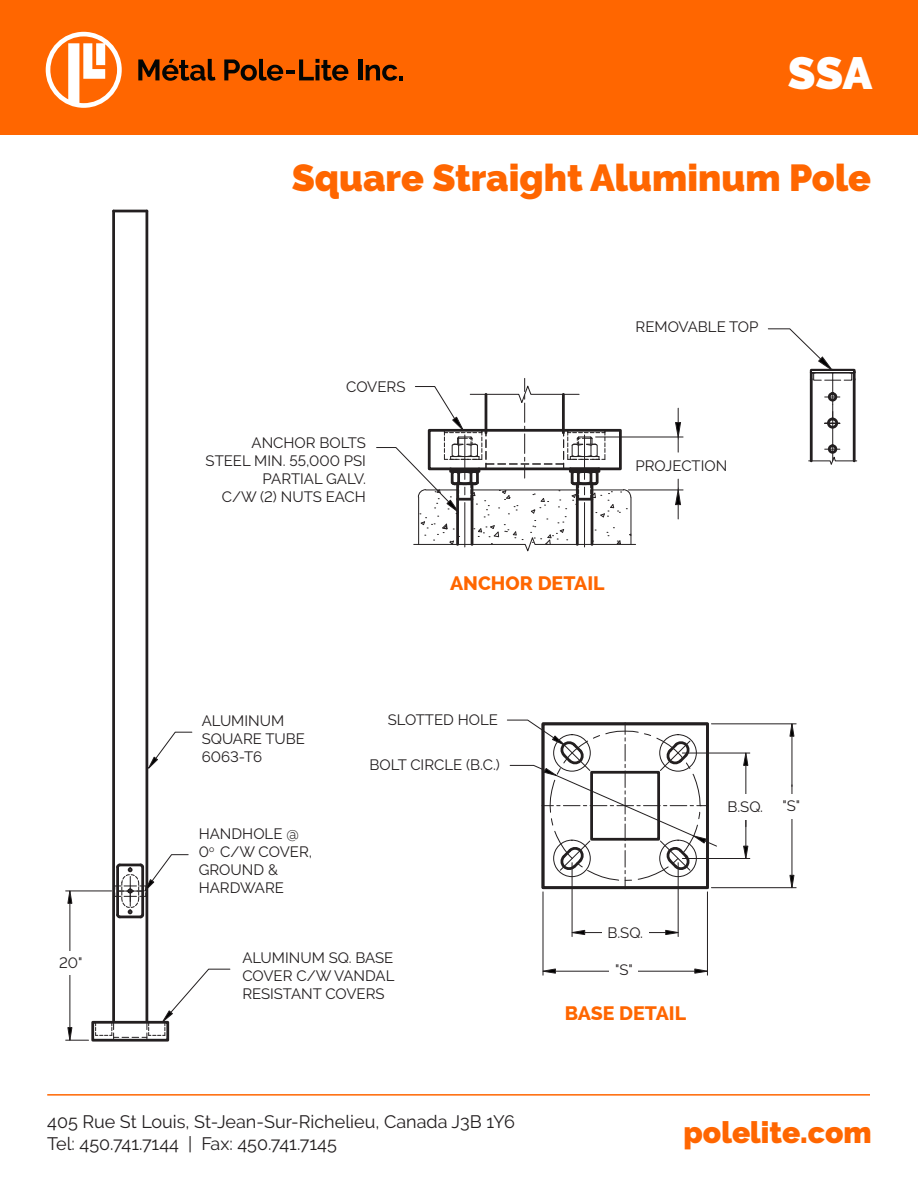
<style>
.page{position:relative;width:918px;height:1188px;background:#fff}
.page>*{position:absolute;margin:0;border:0;box-sizing:border-box;transform-origin:0 0}
.t1{font:900 45px "Raleway";color:#fff}
.t2{font:900 37.5px "Raleway";color:#f60}
.t3{font:900 30px "Raleway";color:#f60}
.t4{font:800 19.5px "Raleway";color:#f60}
.t5{font:18px "Raleway";color:#231f20}
.t6{font:15px/18px "Raleway";color:#231f20}
</style>
<div class="page">
<hr style="left:711px;top:723px;width:85px;height:1px;background:#231f20">
<hr style="left:711px;top:887px;width:85px;height:1px;background:#231f20">
<hr style="left:791px;top:736px;width:1px;height:50px;background:#231f20">
<hr style="left:791px;top:785px;width:1px;height:90px;background:#231f20">
<svg style="left:789px;top:723px;width:6px;height:14px"></svg>
<svg style="left:789px;top:874px;width:6px;height:15px"></svg>
<hr style="left:543px;top:892px;width:1px;height:83px;background:#231f20">
<hr style="left:707px;top:892px;width:1px;height:83px;background:#231f20">
<hr style="left:555px;top:971px;width:79px;height:1px;background:#231f20">
<hr style="left:634px;top:971px;width:61px;height:1px;background:#231f20">
<svg style="left:542px;top:968px;width:15px;height:6px"></svg>
<svg style="left:694px;top:968px;width:13px;height:6px"></svg>
<svg style="left:507px;top:719px;width:211px;height:170px"></svg>
<div style="left:659px;top:840px;width:38px;height:37px;border:1px solid #231f20;border-radius:50%"></div>
<hr style="left:682px;top:753px;width:68px;height:1px;background:#231f20">
<hr style="left:682px;top:858px;width:68px;height:1px;background:#231f20">
<hr style="left:745px;top:765px;width:1px;height:62px;background:#231f20">
<hr style="left:745px;top:815px;width:1px;height:31px;background:#231f20">
<svg style="left:743px;top:752px;width:6px;height:14px"></svg>
<svg style="left:743px;top:845px;width:6px;height:13px"></svg>
<hr style="left:572px;top:863px;width:1px;height:74px;background:#231f20">
<hr style="left:678px;top:863px;width:1px;height:74px;background:#231f20">
<hr style="left:604px;top:932px;width:62px;height:1px;background:#231f20">
<svg style="left:571px;top:929px;width:31px;height:7px"></svg>
<svg style="left:665px;top:929px;width:14px;height:7px"></svg>
<hr style="left:112px;top:211px;width:3px;height:811px;background:#231f20">
<hr style="left:146px;top:211px;width:2px;height:811px;background:#231f20">
<hr style="left:114px;top:210px;width:33px;height:2px;background:#231f20">
<div style="left:91px;top:1021px;width:78px;height:21px;border:3px solid #231f20"></div>
<svg style="left:145px;top:731px;width:48px;height:42px"></svg>
<svg style="left:95px;top:968px;width:136px;height:72px"></svg>
<hr style="left:66px;top:890px;width:46px;height:1px;background:#231f20">
<hr style="left:69px;top:903px;width:1px;height:126px;background:#231f20">
<svg style="left:67px;top:890px;width:6px;height:14px"></svg>
<svg style="left:66px;top:1027px;width:23px;height:14px"></svg>
<hr style="left:810px;top:379px;width:3px;height:82px;background:#231f20">
<hr style="left:832px;top:370px;width:1px;height:34px;background:#231f20">
<hr style="left:832px;top:404px;width:1px;height:57px;background:#231f20">
<hr style="left:853px;top:379px;width:3px;height:82px;background:#231f20">
<svg style="left:825px;top:412px;width:15px;height:12px"></svg>
<div style="left:827px;top:418px;width:11px;height:11px;border:3px solid #231f20;border-radius:50%"></div>
<div style="left:828px;top:392px;width:9px;height:10px;border:3px solid #231f20;border-radius:50%"></div>
<svg style="left:808px;top:449px;width:50px;height:16px"></svg>
<div style="left:828px;top:444px;width:9px;height:10px;border:3px solid #231f20;border-radius:50%"></div>
<svg style="left:768px;top:328px;width:88px;height:53px"></svg>
<hr style="left:812px;top:371px;width:41px;height:1px;background:#fff">
<svg style="left:115px;top:854px;width:74px;height:66px"></svg>
<hr style="left:596px;top:437px;width:87px;height:1px;background:#231f20">
<hr style="left:628px;top:489px;width:55px;height:1px;background:#231f20">
<svg style="left:675px;top:408px;width:7px;height:44px"></svg>
<svg style="left:675px;top:479px;width:7px;height:40px"></svg>
<svg style="left:376px;top:378px;width:260px;height:174px"></svg>
<div style="left:0;top:0;width:918px;height:135px;background:#f60"></div>
<hr style="left:47px;top:1094px;width:823px;height:2px;background:#f60">
<svg style="left:138px;top:59px;width:77px;height:22px"></svg>
<svg style="left:224px;top:59px;width:124px;height:22px"></svg>
<hr style="left:358px;top:60px;width:4px;height:20px;background:#040503">
<svg style="left:366px;top:65px;width:37px;height:16px"></svg>
<svg style="left:46px;top:32px;width:76px;height:76px"></svg>
<div style="left:773px;top:794px;width:36px;height:24px;background:#fff"></div>
<div style="left:610px;top:958px;width:28px;height:25px;background:#fff"></div>
<div style="left:724px;top:795px;width:42px;height:25px;background:#fff"></div>
<div style="left:602px;top:921px;width:46px;height:25px;background:#fff"></div>
<div style="left:269px;top:378px;width:136px;height:25px;background:#fff"></div>
<div style="left:52px;top:951px;width:38px;height:24px;background:#fff"></div>
<div style="left:635px;top:455px;width:99px;height:22px;background:#fff"></div>
<p class="t1" style="left:788px;top:47px;width:86px">SSA</p>
<p class="t2" style="left:292px;top:157px;width:581px">Square Straight Aluminum Pole</p>
<p class="t6" style="left:59px;top:954px;width:25px">20"</p>
<p class="t6" style="left:346px;top:378px;width:61px">COVERS</p>
<p class="t6" style="left:206px;top:433px;width:162px;text-align:right">ANCHOR BOLTS<br>STEEL MIN. 55,000 PSI<br>PARTIAL GALV.<br>C/W (2) NUTS EACH</p>
<p class="t6" style="left:636px;top:318px;width:124px">REMOVABLE TOP</p>
<p class="t6" style="left:635px;top:456px;width:93px">PROJECTION</p>
<p class="t4" style="left:450px;top:572px;width:156px">ANCHOR DETAIL</p>
<p class="t6" style="left:202px;top:711px;width:105px">ALUMINUM<br>SQUARE TUBE<br>6063-T6</p>
<p class="t6" style="left:199px;top:825px;width:115px">HANDHOLE @<br>0<sup>o</sup> C/W COVER,<br>GROUND &amp;<br>HARDWARE</p>
<p class="t6" style="left:388px;top:711px;width:112px">SLOTTED HOLE</p>
<p class="t6" style="left:370px;top:756px;width:132px">BOLT CIRCLE (B.C.)</p>
<p class="t6" style="left:242px;top:949px;width:154px;text-align:justify">ALUMINUM SQ. BASE COVER C/W VANDAL RESISTANT COVERS</p>
<p class="t6" style="left:727px;top:797px;width:37px">B.SQ.</p>
<p class="t6" style="left:782px;top:797px;width:19px">"S"</p>
<p class="t6" style="left:607px;top:923px;width:37px">B.SQ.</p>
<p class="t6" style="left:615px;top:961px;width:19px">"S"</p>
<p class="t4" style="left:565px;top:1002px;width:123px">BASE DETAIL</p>
<p class="t5" style="left:47px;top:1111px;width:469px">405 Rue St Louis, St-Jean-Sur-Richelieu, Canada J3B 1Y6</p>
<p class="t5" style="left:47px;top:1133px;width:291px">Tel: 450.741.7144 | Fax: 450.741.7145</p>
<p class="t3" style="left:684px;top:1115px;width:190px">polelite.com</p>
</div>
